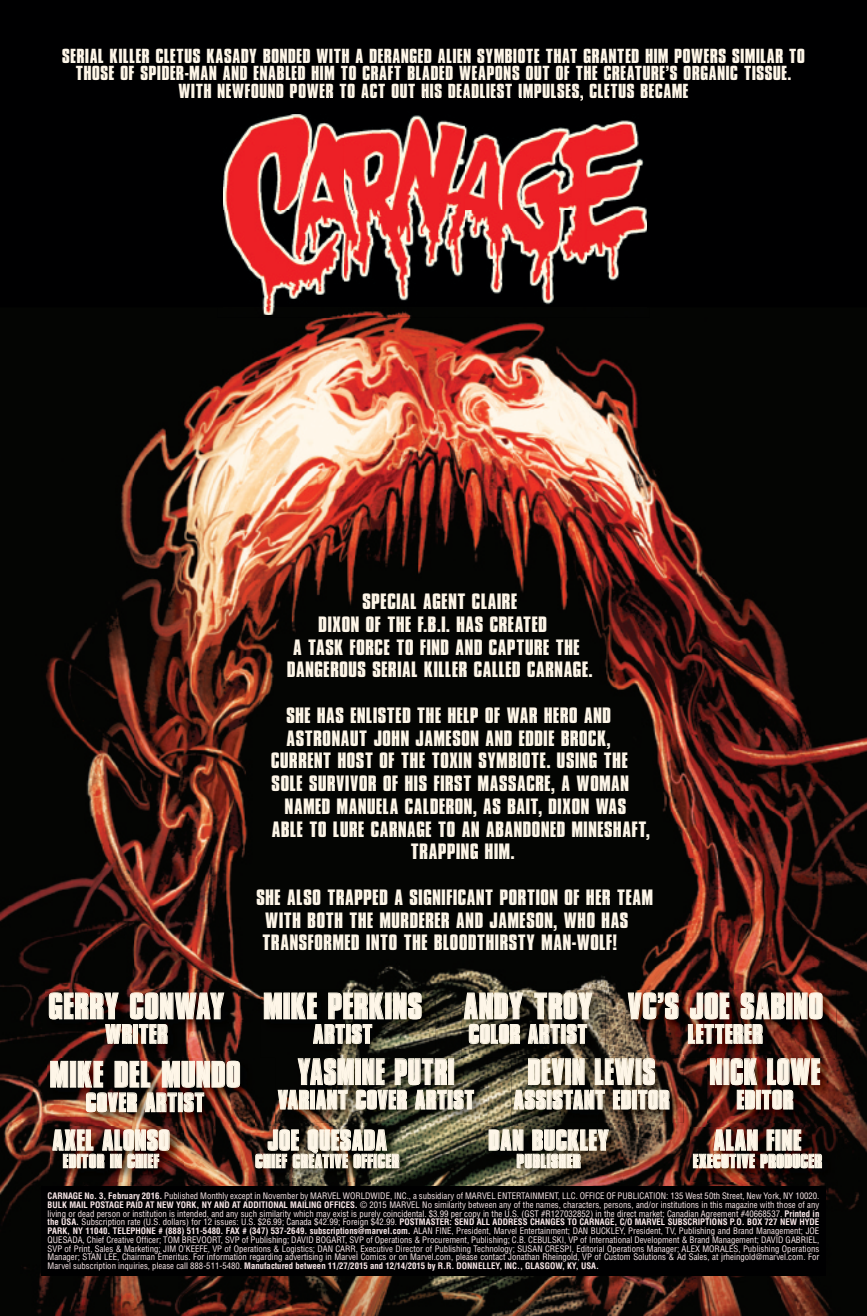
<style>
.page{position:relative;width:867px;height:1316px;background:#fff}
.page>*{position:absolute;margin:0;border:0;box-sizing:border-box;transform-origin:0 0}
.t1{font:700 35px "Compacta ICG";color:#fef6e8}
.t2{font:700 35px "Compacta ICG";color:#fef6e8;scale:.9 1}
.t3{font:700 27.47px "Compacta ICG";color:#fef6e8}
.t4{font:700 25.55px "Compacta ICG";color:#fef6e8}
.t5{font:700 21px/22.8px "Compacta ICG";color:#fef6e8}
.t6{font:700 19.25px/17.5px "Compacta ICG";letter-spacing:.005em;color:#fef6e8;text-align:center}
.t7{font:700 18.38px "Compacta ICG";letter-spacing:.005em;color:#fef6e8}
.t8{font:condensed 8.75px/8.8px "Helvetica";color:#fdebec;text-align:justify}
.s1{font-weight:700}
</style>
<div class="page">
<div style="left:0;top:0;width:866px;height:1315px;background:#000001"></div>
<img style="left:0;top:317px;width:866px;height:998px">
<img style="left:46px;top:989px;width:191px;height:67px">
<img style="left:48px;top:991px;width:176px;height:53px">
<img style="left:47px;top:1058px;width:207px;height:67px">
<svg style="left:50px;top:1060px;width:19px;height:27px"></svg>
<div style="left:70px;top:1061px;width:6px;height:25px;border:1px solid #fef9e7"></div>
<img style="left:77px;top:1060px;width:163px;height:52px">
<img style="left:50px;top:1126px;width:134px;height:55px">
<img style="left:52px;top:1128px;width:118px;height:40px">
<img style="left:253px;top:1126px;width:160px;height:55px">
<img style="left:255px;top:1128px;width:144px;height:40px">
<img style="left:485px;top:1126px;width:137px;height:55px">
<svg style="left:488px;top:1128px;width:121px;height:40px"></svg>
<img style="left:690px;top:1127px;width:145px;height:54px">
<img style="left:692px;top:1128px;width:130px;height:40px">
<img style="left:275px;top:1055px;width:212px;height:67px">
<div style="left:448px;top:1058px;width:5px;height:26px;border:1px solid #fef9e7"></div>
<svg style="left:277px;top:1057px;width:170px;height:52px"></svg>
<svg style="left:453px;top:1088px;width:21px;height:21px"></svg>
<img style="left:511px;top:1055px;width:172px;height:67px">
<svg style="left:513px;top:1057px;width:156px;height:52px;background:#676051"></svg>
<img style="left:707px;top:1056px;width:126px;height:66px">
<svg style="left:709px;top:1057px;width:13px;height:28px"></svg>
<img style="left:730px;top:1057px;width:90px;height:52px">
<img style="left:261px;top:989px;width:174px;height:67px">
<img style="left:275px;top:1055px;width:160px;height:1px">
<svg style="left:263px;top:991px;width:19px;height:28px"></svg>
<div style="left:385px;top:992px;width:6px;height:26px;border:1px solid #fef9e7"></div>
<svg style="left:392px;top:991px;width:30px;height:28px"></svg>
<svg style="left:291px;top:991px;width:93px;height:53px"></svg>
<img style="left:461px;top:989px;width:144px;height:67px">
<svg style="left:461px;top:1055px;width:26px;height:1px"></svg>
<img style="left:511px;top:1055px;width:94px;height:1px">
<svg style="left:463px;top:991px;width:129px;height:53px"></svg>
<img style="left:625px;top:989px;width:211px;height:67px">
<img style="left:625px;top:1055px;width:58px;height:1px">
<svg style="left:627px;top:991px;width:51px;height:28px"></svg>
<div style="left:786px;top:992px;width:5px;height:26px;border:1px solid #fef9e7"></div>
<svg style="left:793px;top:991px;width:29px;height:28px"></svg>
<img style="left:687px;top:991px;width:97px;height:53px">
<img style="left:223px;top:173px;width:1px;height:38px">
<img style="left:646px;top:208px;width:1px;height:24px">
<img style="left:330px;top:315px;width:82px;height:2px">
<img style="left:217px;top:97px;width:431px;height:4px">
<img style="left:224px;top:115px;width:422px;height:200px">
<div style="left:41px;top:1185px;width:784px;height:90px;background:#000001"></div>
<p class="t6" style="left:62px;top:47px;width:744px">SERIAL KILLER CLETUS KASADY BONDED WITH A DERANGED ALIEN SYMBIOTE THAT GRANTED HIM POWERS SIMILAR TO<br>THOSE OF SPIDER-MAN AND ENABLED HIM TO CRAFT BLADED WEAPONS OUT OF THE CREATURE’S ORGANIC TISSUE.<br>WITH NEWFOUND POWER TO ACT OUT HIS DEADLIEST IMPULSES, CLETUS BECAME</p>
<h3 class="t5" style="left:362px;top:590px;width:157px">SPECIAL AGENT CLAIRE</h3>
<h3 class="t5" style="left:318px;top:612px;width:230px">DIXON OF THE F.B.I. HAS CREATED</h3>
<h3 class="t5" style="left:292px;top:635px;width:289px">A TASK FORCE TO FIND AND CAPTURE THE</h3>
<h3 class="t5" style="left:287px;top:658px;width:307px">DANGEROUS SERIAL KILLER CALLED CARNAGE.</h3>
<h3 class="t5" style="left:286px;top:703px;width:326px">SHE HAS ENLISTED THE HELP OF WAR HERO AND</h3>
<h3 class="t5" style="left:286px;top:726px;width:326px">ASTRONAUT JOHN JAMESON AND EDDIE BROCK,</h3>
<h3 class="t5" style="left:271px;top:749px;width:358px">CURRENT HOST OF THE TOXIN SYMBIOTE. USING THE</h3>
<h3 class="t5" style="left:271px;top:772px;width:359px">SOLE SURVIVOR OF HIS FIRST MASSACRE, A WOMAN</h3>
<h3 class="t5" style="left:284px;top:794px;width:343px">NAMED MANUELA CALDERON, AS BAIT, DIXON WAS</h3>
<h3 class="t5" style="left:271px;top:817px;width:380px">ABLE TO LURE CARNAGE TO AN ABANDONED MINESHAFT,</h3>
<h3 class="t5" style="left:410px;top:840px;width:106px">TRAPPING HIM.</h3>
<h3 class="t5" style="left:256px;top:885px;width:398px">SHE ALSO TRAPPED A SIGNIFICANT PORTION OF HER TEAM<br>WITH BOTH THE MURDERER AND JAMESON, WHO HAS<br>TRANSFORMED INTO THE BLOODTHIRSTY MAN-WOLF!</h3>
<h1 class="t1" style="left:48px;top:986px;width:178px">GERRY CONWAY</h1>
<h3 class="t4" style="left:105px;top:1019px;width:65px">WRITER</h3>
<h1 class="t1" style="left:49px;top:1054px;width:193px">MIKE DEL MUNDO</h1>
<h3 class="t4" style="left:85px;top:1088px;width:121px">COVER ARTIST</h3>
<h2 class="t3" style="left:52px;top:1124px;width:120px">AXEL ALONSO</h2>
<h3 class="t7" style="left:63px;top:1150px;width:98px">EDITOR IN CHIEF</h3>
<h1 class="t1" style="left:263px;top:986px;width:161px">MIKE PERKINS</h1>
<h3 class="t4" style="left:312px;top:1019px;width:62px">ARTIST</h3>
<h1 class="t1" style="left:463px;top:986px;width:131px">ANDY TROY</h1>
<h3 class="t4" style="left:468px;top:1019px;width:121px">COLOR ARTIST</h3>
<h1 class="t1" style="left:627px;top:986px;width:198px">VC’S JOE SABINO</h1>
<h3 class="t4" style="left:687px;top:1019px;width:77px">LETTERER</h3>
<h1 class="t2" style="left:297px;top:1052px;width:176px">YASMINE PUTRI</h1>
<h3 class="t4" style="left:277px;top:1085px;width:198px">VARIANT COVER ARTIST</h3>
<h2 class="t3" style="left:267px;top:1124px;width:122px">JOE QUESADA</h2>
<h3 class="t7" style="left:255px;top:1150px;width:146px">CHIEF CREATIVE OFFICER</h3>
<h1 class="t2" style="left:527px;top:1052px;width:144px">DEVIN LEWIS</h1>
<h3 class="t4" style="left:513px;top:1085px;width:158px">ASSISTANT EDITOR</h3>
<h2 class="t3" style="left:488px;top:1124px;width:123px">DAN BUCKLEY</h2>
<h3 class="t7" style="left:516px;top:1150px;width:66px">PUBLISHER</h3>
<h1 class="t2" style="left:709px;top:1052px;width:125px">NICK LOWE</h1>
<h3 class="t4" style="left:736px;top:1085px;width:59px">EDITOR</h3>
<h2 class="t3" style="left:713px;top:1124px;width:90px">ALAN FINE</h2>
<h3 class="t7" style="left:692px;top:1150px;width:131px">EXECUTIVE PRODUCER</h3>
<p class="t8" style="left:48px;top:1191px;width:773px"><span class="s1">CARNAGE No. 3, February 2016.</span> Published Monthly except in November by MARVEL WORLDWIDE, INC., a subsidiary of MARVEL ENTERTAINMENT, LLC. OFFICE OF PUBLICATION: 135 West 50th Street, New York, NY 10020.<br><span class="s1">BULK MAIL POSTAGE PAID AT NEW YORK, NY AND AT ADDITIONAL MAILING OFFICES.</span> © 2015 MARVEL No similarity between any of the names, characters, persons, and/or institutions in this magazine with those of any living or dead person or institution is intended, and any such similarity which may exist is purely coincidental. $3.99 per copy in the U.S. (GST #R127032852) in the direct market; Canadian Agreement #40668537. <span class="s1">Printed in the USA.</span> Subscription rate (U.S. dollars) for 12 issues: U.S. $26.99; Canada $42.99; Foreign $42.99. <span class="s1">POSTMASTER: SEND ALL ADDRESS CHANGES TO CARNAGE, C/O MARVEL SUBSCRIPTIONS P.O. BOX 727 NEW HYDE PARK, NY 11040. TELEPHONE # (888) 511-5480. FAX # (347) 537-2649. subscriptions@marvel.com.</span> ALAN FINE, President, Marvel Entertainment; DAN BUCKLEY, President, TV, Publishing and Brand Management; JOE QUESADA, Chief Creative Officer; TOM BREVOORT, SVP of Publishing; DAVID BOGART, SVP of Operations &amp; Procurement, Publishing; C.B. CEBULSKI, VP of International Development &amp; Brand Management; DAVID GABRIEL, SVP of Print, Sales &amp; Marketing; JIM O’KEEFE, VP of Operations &amp; Logistics; DAN CARR, Executive Director of Publishing Technology; SUSAN CRESPI, Editorial Operations Manager; ALEX MORALES, Publishing Operations Manager; STAN LEE, Chairman Emeritus. For information regarding advertising in Marvel Comics or on Marvel.com, please contact Jonathan Rheingold, VP of Custom Solutions &amp; Ad Sales, at jrheingold@marvel.com. For Marvel subscription inquiries, please call 888-511-5480. <span class="s1">Manufactured between 11/27/2015 and 12/14/2015 by R.R. DONNELLEY, INC., GLASGOW, KY, USA.</span></p>
</div>
